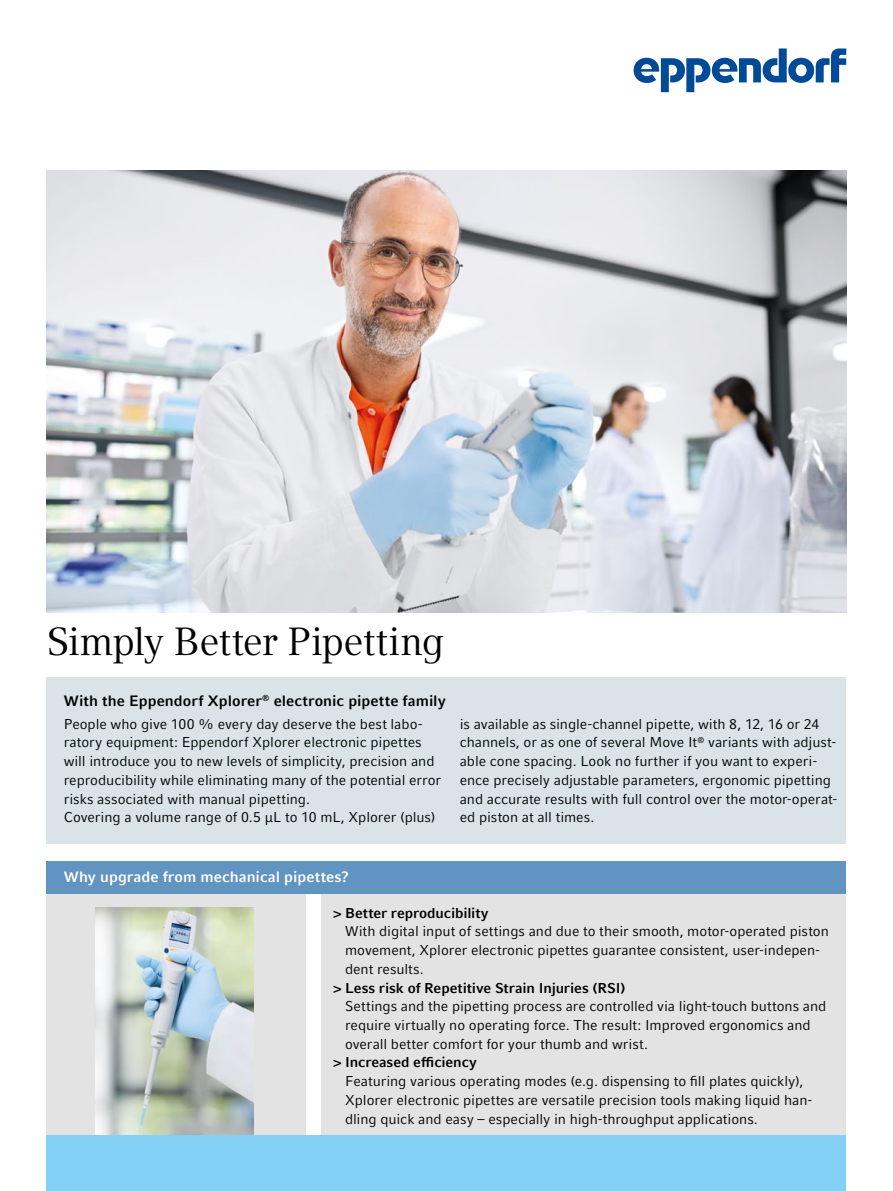
<style>
.page{position:relative;width:893px;height:1191px;background:#fff}
.page>*{position:absolute;margin:0;border:0;box-sizing:border-box;transform-origin:0 0}
.t1{font:39px "Compatil Textfor Eppendorf";letter-spacing:-.015em;color:#000}
.t2{font:700 15px "Compatil Factfor Eppendorf";letter-spacing:.005em;color:#000}
.t3{font:700 15px "Compatil Factfor Eppendorf";color:#fff}
.t4{font:14.25px/18.8px "Compatil Factfor Eppendorf";letter-spacing:-.005em;color:#000}
.t5{font:700 14.25px "Compatil Factfor Eppendorf";letter-spacing:-.005em;color:#000}
</style>
<div class="page">
<img style="left:47px;top:170px;width:799px;height:442px">
<div style="left:322px;top:883px;width:524px;height:308px;background:#e3e3e3"></div>
<div style="left:47px;top:677px;width:799px;height:166px;background:#dae3e8"></div>
<div style="left:47px;top:883px;width:259px;height:308px;background:#e3e3e3"></div>
<img style="left:95px;top:907px;width:158px;height:228px">
<div style="left:47px;top:861px;width:799px;height:33px;background:#6294c2"></div>
<svg style="left:634px;top:48px;width:212px;height:44px"></svg>
<div style="left:47px;top:1135px;width:799px;height:56px;background:#83d0f5"></div>
<h1 class="t1" style="left:47px;top:619px;width:399px">Simply Better Pipetting</h1>
<p class="t2" style="left:64px;top:691px;width:384px">With the Eppendorf Xplorer<sup>®</sup> electronic pipette family</p>
<p class="t4" style="left:64px;top:714px;width:379px">People who give 100 % every day deserve the best labo&shy;ratory equipment: Eppendorf Xplorer electronic pipettes will introduce you to new levels of simplicity, precision and reproducibility while eliminating many of the potential error risks associated with manual pipetting.<br>Covering a volume range of 0.5 µL to 10 mL, Xplorer (plus)</p>
<p class="t4" style="left:460px;top:714px;width:379px">is available as single-channel pipette, with 8, 12, 16 or 24 channels, or as one of several Move It<sup>®</sup> variants with adjust&shy;able cone spacing. Look no further if you want to experi&shy;ence precisely adjustable parameters, ergonomic pipetting and accurate results with full control over the motor-operat&shy;ed piston at all times.</p>
<p class="t3" style="left:64px;top:867px;width:287px">Why upgrade from mechanical pipettes?</p>
<p class="t5" style="left:333px;top:904px;width:157px">&gt; Better reproducibility</p>
<p class="t4" style="left:345px;top:922px;width:485px">With digital input of settings and due to their smooth, motor-operated piston movement, Xplorer electronic pipettes guarantee consistent, user-indepen&shy;dent results.</p>
<p class="t5" style="left:333px;top:979px;width:293px">&gt; Less risk of Repetitive Strain Injuries (RSI)</p>
<p class="t4" style="left:345px;top:997px;width:483px">Settings and the pipetting process are controlled via light-touch buttons and require virtually no operating force. The result: Improved ergonomics and overall better comfort for your thumb and wrist.</p>
<p class="t5" style="left:333px;top:1054px;width:145px">&gt; Increased efficiency</p>
<p class="t4" style="left:345px;top:1071px;width:469px">Featuring various operating modes (e.g. dispensing to fill plates quickly),<br>Xplorer electronic pipettes are versatile precision tools making liquid han&shy;dling quick and easy – especially in high-throughput applications.</p>
</div>
